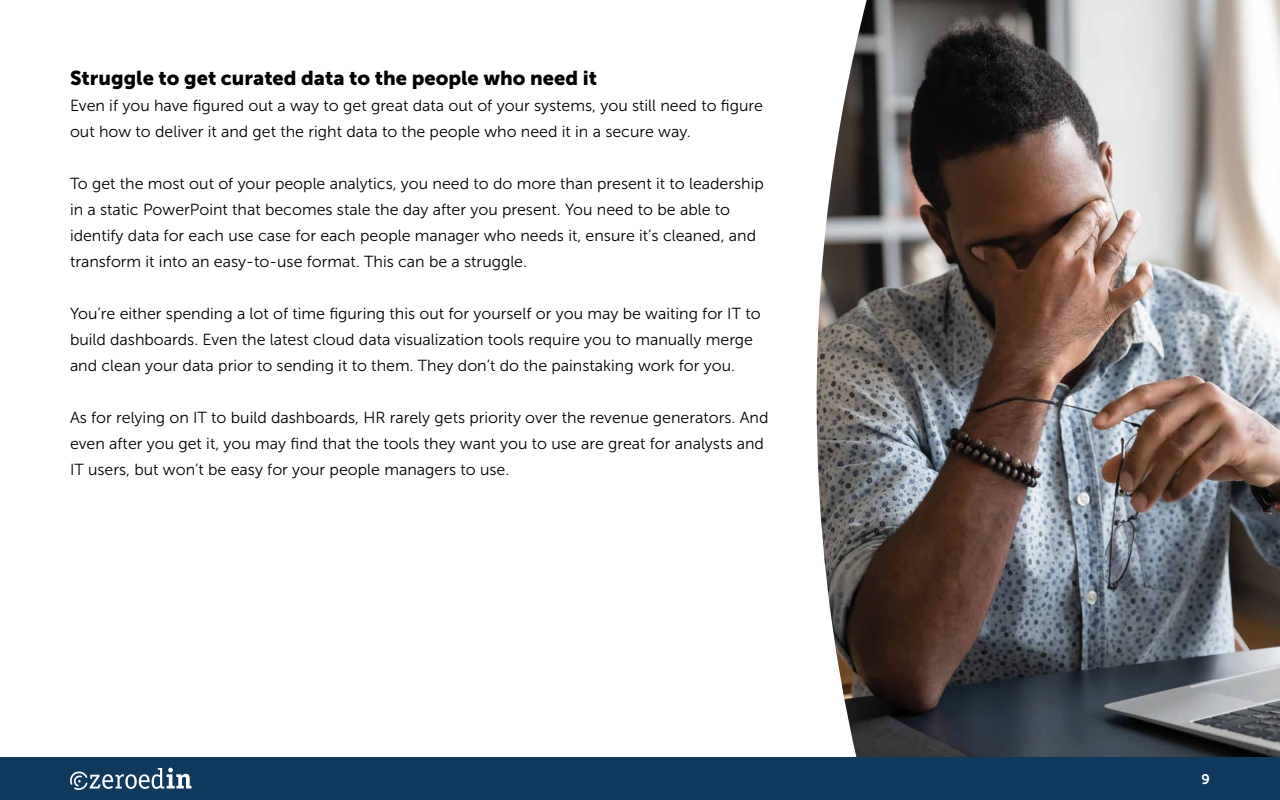
<style>
.page{position:relative;width:1280px;height:800px;background:#fff}
.page>*{position:absolute;margin:0;border:0;box-sizing:border-box;transform-origin:0 0}
.t1{font:20px "Museo Sans 900";color:#000}
.t2{font:16px/26px "Museo Sans 300";color:#000}
.t3{font:14px "Museo Sans 700";color:#fff}
</style>
<div class="page">
<img style="left:817px;top:0;width:463px;height:757px">
<div style="left:0;top:757px;width:1280px;height:43px;background:#10395e"></div>
<svg style="left:70px;top:768px;width:122px;height:22px"></svg>
<p class="t1" style="left:70px;top:67px;width:529px">Struggle to get curated data to the people who need it</p>
<p class="t2" style="left:70px;top:93px;width:694px">Even if you have figured out a way to get great data out of your systems, you still need to figure out how to deliver it and get the right data to the people who need it in a secure way.</p>
<p class="t2" style="left:70px;top:171px;width:695px">To get the most out of your people analytics, you need to do more than present it to leadership in a static PowerPoint that becomes stale the day after you present. You need to be able to identify data for each use case for each people manager who needs it, ensure it’s cleaned, and transform it into an easy-to-use format. This can be a struggle.</p>
<p class="t2" style="left:70px;top:301px;width:692px">You’re either spending a lot of time figuring this out for yourself or you may be waiting for IT to build dashboards. Even the latest cloud data visualization tools require you to manually merge and clean your data prior to sending it to them. They don’t do the painstaking work for you.</p>
<p class="t2" style="left:70px;top:405px;width:700px">As for relying on IT to build dashboards, HR rarely gets priority over the revenue generators. And even after you get it, you may find that the tools they want you to use are great for analysts and<br>IT users, but won’t be easy for your people managers to use.</p>
<p class="t3" style="left:1202px;top:771px;width:10px">9</p>
</div>
